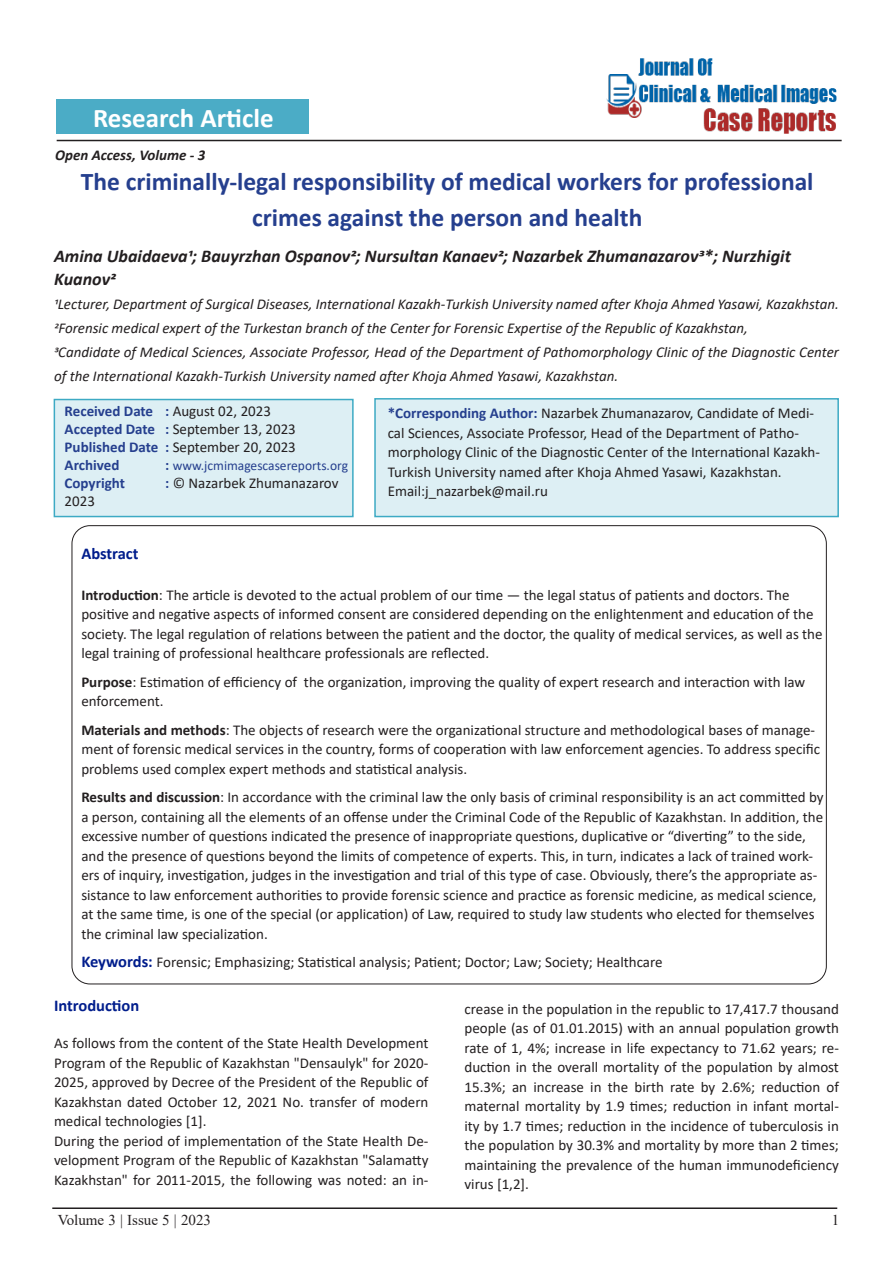
<style>
.page{position:relative;width:893px;height:1263px;background:#fff}
.page>*{position:absolute;margin:0;border:0;box-sizing:border-box;transform-origin:0 0}
.t1{font:700 27px "Calibri";color:#fff}
.Tittle{font:700 25.5px/36px "Calibri";color:#253f8e;text-align:center}
.Paragraph_Style_1{font:italic 700 18px/22.5px "Calibri";color:#231f20}
.side_heading_new{font:700 16.5px "Calibri";color:#001d8c}
.side_heading_new-2{font:15px/19.5px "Calibri";color:#231f20}
.Paragraph_Style_1-2{font:15px/19.5px "Calibri";color:#231f20;text-align:justify}
.Paragraph_Style_1-3{font:italic 15px/24px "Calibri";color:#231f20}
.Paragraph_Style_1-4{font:700 15px/18px "Calibri";color:#253f8e}
.t2{font:15px "Times New Roman";color:#231f20}
.t3{font:italic 700 15px "Calibri";color:#231f20}
.Paragraph_Style_1-5{font:13.5px "Calibri";color:#253f8e}
.s1{font-weight:400;color:#231f20}
.s2{font-weight:700;font-size:15px}
.s3{font-weight:700;color:#253f8e}
.s4{font-weight:700}
.s5{font-weight:700;font-size:16.5px;color:#001d8c}
</style>
<div class="page">
<hr style="left:57px;top:140px;width:785px;height:1px;background:#231f20">
<hr style="left:52px;top:1207px;width:785px;height:2px;background:#231f20">
<div style="left:57px;top:100px;width:252px;height:34px;background:#4bacc6"></div>
<div style="left:374px;top:398px;width:465px;height:119px;background:#ddeff4;border:2px solid #3daac4"></div>
<div style="left:54px;top:399px;width:300px;height:118px;background:#ddeff4;border:2px solid #3daac4"></div>
<img style="left:605px;top:58px;width:234px;height:82px">
<p class="t1" style="left:93px;top:99px;width:182px">Research Article</p>
<p class="t3" style="left:55px;top:144px;width:152px">Open Access, Volume - 3</p>
<p class="Tittle" style="left:81px;top:163px;width:734px">The criminally-legal responsibility of medical workers for professional crimes against the person and health</p>
<p class="Paragraph_Style_1" style="left:54px;top:244px;width:738px">Amina Ubaidaeva1; Bauyrzhan Ospanov2; Nursultan Kanaev2; Nazarbek Zhumanazarov3*; Nurzhigit<br>Kuanov2</p>
<p class="Paragraph_Style_1-3" style="left:54px;top:291px;width:786px">1Lecturer, Department of Surgical Diseases, International Kazakh-Turkish University named after Khoja Ahmed Yasawi, Kazakhstan.</p>
<p class="Paragraph_Style_1-3" style="left:54px;top:315px;width:695px">2Forensic medical expert of the Turkestan branch of the Center for Forensic Expertise of the Republic of Kazakhstan,</p>
<p class="Paragraph_Style_1-3" style="left:54px;top:339px;width:786px">3Candidate of Medical Sciences, Associate Professor, Head of the Department of Pathomorphology Clinic of the Diagnostic Center of the International Kazakh-Turkish University named after Khoja Ahmed Yasawi, Kazakhstan.</p>
<p class="Paragraph_Style_1-4" style="left:65px;top:401px;width:233px">Received Date : <span class="s1">August 02, 2023<br></span>Accepted Date : <span class="s1">September 13, 2023<br></span>Published Date : <span class="s1">September 20, 2023<br></span>Archived</p>
<p class="Paragraph_Style_1-5" style="left:165px;top:456px;width:184px"><span class="s2">:</span> www.jcmimagescasereports.org</p>
<p class="Paragraph_Style_1-4" style="left:65px;top:473px;width:62px">Copyright</p>
<p class="Paragraph_Style_1-2" style="left:165px;top:472px;width:175px"><span class="s3">:</span> © Nazarbek Zhumanazarov</p>
<p class="Paragraph_Style_1-2" style="left:65px;top:490px;width:32px">2023</p>
<p class="Paragraph_Style_1-2" style="left:388px;top:403px;width:434px;text-align:left"><span class="s3">*Corresponding Author:</span> Nazarbek Zhumanazarov, Candidate of Medi&shy;cal Sciences, Associate Professor, Head of the Department of Patho&shy;morphology Clinic of the Diagnostic Center of the International Kazakh-Turkish University named after Khoja Ahmed Yasawi, Kazakhstan.</p>
<p class="Paragraph_Style_1-2" style="left:388px;top:481px;width:162px">Email:j_nazarbek@mail.ru</p>
<p class="side_heading_new" style="left:81px;top:542px;width:59px">Abstract</p>
<p class="side_heading_new-2" style="left:81px;top:585px;width:743px"><span class="s4">Introduction</span>: The article is devoted to the actual problem of our time — the legal status of patients and doctors. The positive and negative aspects of informed consent are considered depending on the enlightenment and education of the society. The legal regulation of relations between the patient and the doctor, the quality of medical services, as well as the legal training of professional healthcare professionals are reflected.</p>
<p class="side_heading_new-2" style="left:81px;top:672px;width:725px"><span class="s4">Purpose</span>: Estimation of efficiency of the organization, improving the quality of expert research and interaction with law enforcement.</p>
<p class="side_heading_new-2" style="left:81px;top:720px;width:740px"><span class="s4">Materials and methods</span>: The objects of research were the organizational structure and methodological bases of manage&shy;ment of forensic medical services in the country, forms of cooperation with law enforcement agencies. To address specific problems used complex expert methods and statistical analysis.</p>
<p class="side_heading_new-2" style="left:81px;top:787px;width:744px"><span class="s4">Results and discussion</span>: In accordance with the criminal law the only basis of criminal responsibility is an act committed by a person, containing all the elements of an offense under the Criminal Code of the Republic of Kazakhstan. In addition, the excessive number of questions indicated the presence of inappropriate questions, duplicative or “diverting” to the side, and the presence of questions beyond the limits of competence of experts. This, in turn, indicates a lack of trained work&shy;ers of inquiry, investigation, judges in the investigation and trial of this type of case. Obviously, there’s the appropriate as&shy;sistance to law enforcement authorities to provide forensic science and practice as forensic medicine, as medical science, at the same time, is one of the special (or application) of Law, required to study law students who elected for themselves the criminal law specialization.</p>
<p class="side_heading_new-2" style="left:81px;top:952px;width:583px"><span class="s5">Keywords:</span> Forensic; Emphasizing; Statistical analysis; Patient; Doctor; Law; Society; Healthcare</p>
<p class="side_heading_new" style="left:54px;top:994px;width:87px">Introduction</p>
<p class="Paragraph_Style_1-2" style="left:54px;top:1033px;width:376px">As follows from the content of the State Health Development Program of the Republic of Kazakhstan "Densaulyk" for 2020- 2025, approved by Decree of the President of the Republic of Kazakhstan dated October 12, 2021 No. transfer of modern medical technologies [1].</p>
<p class="Paragraph_Style_1-2" style="left:54px;top:1131px;width:376px">During the period of implementation of the State Health De&shy;velopment Program of the Republic of Kazakhstan "Salamatty Kazakhstan" for 2011-2015, the following was noted: an in-</p>
<p class="Paragraph_Style_1-2" style="left:464px;top:998px;width:376px">crease in the population in the republic to 17,417.7 thousand people (as of 01.01.2015) with an annual population growth rate of 1, 4%; increase in life expectancy to 71.62 years; re&shy;duction in the overall mortality of the population by almost 15.3%; an increase in the birth rate by 2.6%; reduction of maternal mortality by 1.9 times; reduction in infant mortal&shy;ity by 1.7 times; reduction in the incidence of tuberculosis in the population by 30.3% and mortality by more than 2 times; maintaining the prevalence of the human immunodeficiency virus [1,2].</p>
<p class="t2" style="left:58px;top:1210px;width:155px">Volume 3 | Issue 5 | 2023</p>
<p class="t2" style="left:832px;top:1210px;width:9px">1</p>
</div>
